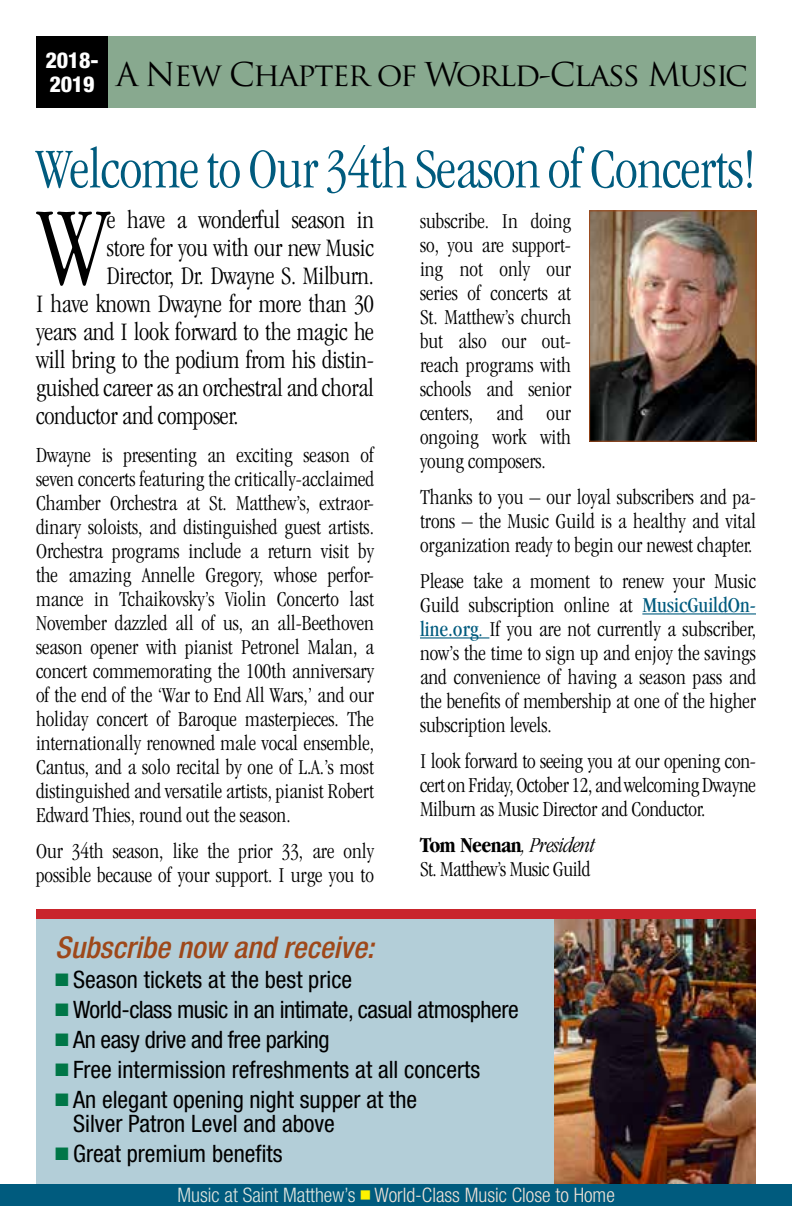
<style>
.page{position:relative;width:792px;height:1224px;background:#fff}
.page>*{position:absolute;margin:0;border:0;box-sizing:border-box;transform-origin:0 0}
.t1{font:300 condensed 114.8px "Garamond";color:#000}
.t2{font:300 condensed 58px "Garamond";letter-spacing:-.01em;color:#005b7e}
.t3{font:32px "Trajan Pro";letter-spacing:-.05em;color:#000}
.t4{font:italic 500 condensed 30px "Helvetica Neue LT Pro";color:#9e481a}
.t5{font:300 condensed 26px "Garamond";letter-spacing:-.01em;color:#000}
.t6{font:condensed 24px/24px "Helvetica Neue LT Pro";color:#000}
.t7{font:condensed 24px "Helvetica Neue LT Pro";letter-spacing:-.02em;color:#000}
.t8{font:300 condensed 22px/24px "Garamond";color:#000;text-align:justify}
.t9{font:300 condensed 22px/24px "Garamond";letter-spacing:-.02em;color:#000}
.t10{font:800 condensed 22px "Helvetica Neue LT Pro";color:#fff}
.t11{font:300 condensed 20px "Helvetica Neue LT Pro";color:#efe2d7}
.s1{font-weight:400;color:#005b7e}
.s2{color:#005b7e}
.s3{font-weight:700}
.s4{font-style:italic}
.s5{color:#007647}
.s6{color:#e0e6e0}
</style>
<div class="page">
<div style="left:36px;top:36px;width:720px;height:72px;background:#88a98f"></div>
<div style="left:36px;top:914px;width:720px;height:281px;background:#b3ced8"></div>
<hr style="left:642px;top:613px;width:114px;height:2px;background:#005b7e">
<hr style="left:420px;top:637px;width:69px;height:2px;background:#005b7e">
<div style="left:36px;top:36px;width:72px;height:72px;background:#000"></div>
<img style="left:554px;top:919px;width:202px;height:265px">
<div style="left:0;top:1184px;width:792px;height:22px;background:#005b7e"></div>
<div style="left:36px;top:910px;width:720px;height:9px;background:#c9252c"></div>
<img style="left:591px;top:212px;width:163px;height:228px">
<div style="left:589px;top:210px;width:167px;height:232px;border:1px solid #9e481a"></div>
<p class="t10" style="left:45px;top:46px;width:55px">2018-</p>
<h3 class="t3" style="left:49px;top:54px;width:700px"><sub>2019</sub> A New Chapter of World-Class Music</h3>
<h2 class="t2" style="left:36px;top:138px;width:721px">Welcome to Our 34th Season of Concerts!</h2>
<p class="t8" style="left:420px;top:209px;width:153px">subscribe. In doing so, you are support&shy;ing not only our series of concerts at St. Matthew’s church but also our out&shy;reach programs with schools and senior centers, and our ongoing work with young composers.</p>
<p class="t8" style="left:420px;top:485px;width:338px">Thanks to you – our loyal subscribers and pa&shy;trons – the Music Guild is a healthy and vital organization ready to begin our newest chapter.</p>
<p class="t8" style="left:420px;top:569px;width:338px">Please take a moment to renew your Music Guild subscription online at <span class="s1">MusicGuildOn&shy;line.org</span><span class="s2">.</span> If you are not currently a subscriber, now’s the time to sign up and enjoy the savings and convenience of having a season pass and the benefits of membership at one of the higher subscription levels.</p>
<p class="t8" style="left:420px;top:749px;width:338px">I look forward to seeing you at our opening con&shy;cert on Friday, October 12, and welcoming Dwayne Milburn as Music Director and Conductor.</p>
<p class="t9" style="left:420px;top:833px;width:177px"><span class="s3">Tom Neenan</span><span class="s4">, President<br></span>St. Matthew’s Music Guild</p>
<p class="t5" style="left:107px;top:206px;width:269px">e have a wonderful season in</p>
<p class="t5" style="left:107px;top:234px;width:269px">store for you with our new Music</p>
<p class="t5" style="left:107px;top:262px;width:269px">Director, Dr. Dwayne S. Milburn.</p>
<p class="t5" style="left:36px;top:290px;width:340px">I have known Dwayne for more than 30</p>
<p class="t5" style="left:36px;top:318px;width:339px">years and I look forward to the magic he</p>
<p class="t5" style="left:36px;top:346px;width:340px">will bring to the podium from his distin-</p>
<p class="t5" style="left:36px;top:374px;width:340px">guished career as an orchestral and choral</p>
<p class="t5" style="left:36px;top:402px;width:204px">conductor and composer.</p>
<p class="t8" style="left:36px;top:443px;width:340px">Dwayne is presenting an exciting season of seven concerts featuring the critically-acclaimed Chamber Orchestra at St. Matthew’s, extraor&shy;dinary soloists, and distinguished guest artists.<br>Orchestra programs include a return visit by the amazing Annelle Gregory, whose perfor&shy;mance in Tchaikovsky’s Violin Concerto last November dazzled all of us, an all-Beethoven season opener with pianist Petronel Malan, a concert commemorating the 100th anniversary of the end of the ‘War to End All Wars,’ and our holiday concert of Baroque masterpieces. The internationally renowned male vocal ensemble, Cantus, and a solo recital by one of L.A.’s most distinguished and versatile artists, pianist Robert Edward Thies, round out the season.</p>
<p class="t8" style="left:36px;top:839px;width:340px">Our 34th season, like the prior 33, are only possible because of your support. I urge you to</p>
<h1 class="t1" style="left:38px;top:186px;width:72px">W</h1>
<h3 class="t4" style="left:55px;top:929px;width:320px">Subscribe now and receive:</h3>
<p class="t6" style="left:55px;top:967px;width:299px"><span class="s5">■</span> Season tickets at the best price</p>
<p class="t7" style="left:55px;top:996px;width:465px"><span class="s5">■</span> World-class music in an intimate, casual atmosphere</p>
<p class="t7" style="left:55px;top:1026px;width:276px"><span class="s5">■</span> An easy drive and free parking</p>
<p class="t6" style="left:55px;top:1057px;width:427px"><span class="s5">■</span> Free intermission refreshments at all concerts</p>
<p class="t6" style="left:73px;top:1087px;width:346px;text-indent:-18px"><span class="s5">■</span> An elegant opening night supper at the<br>Silver Patron Level and above</p>
<p class="t6" style="left:55px;top:1141px;width:229px"><span class="s5">■</span> Great premium benefits</p>
<p class="t11" style="left:178px;top:1184px;width:439px"><span class="s6">Music at Saint Matthew’s</span> <sup>■</sup> World-Class Music Close to Home</p>
</div>
